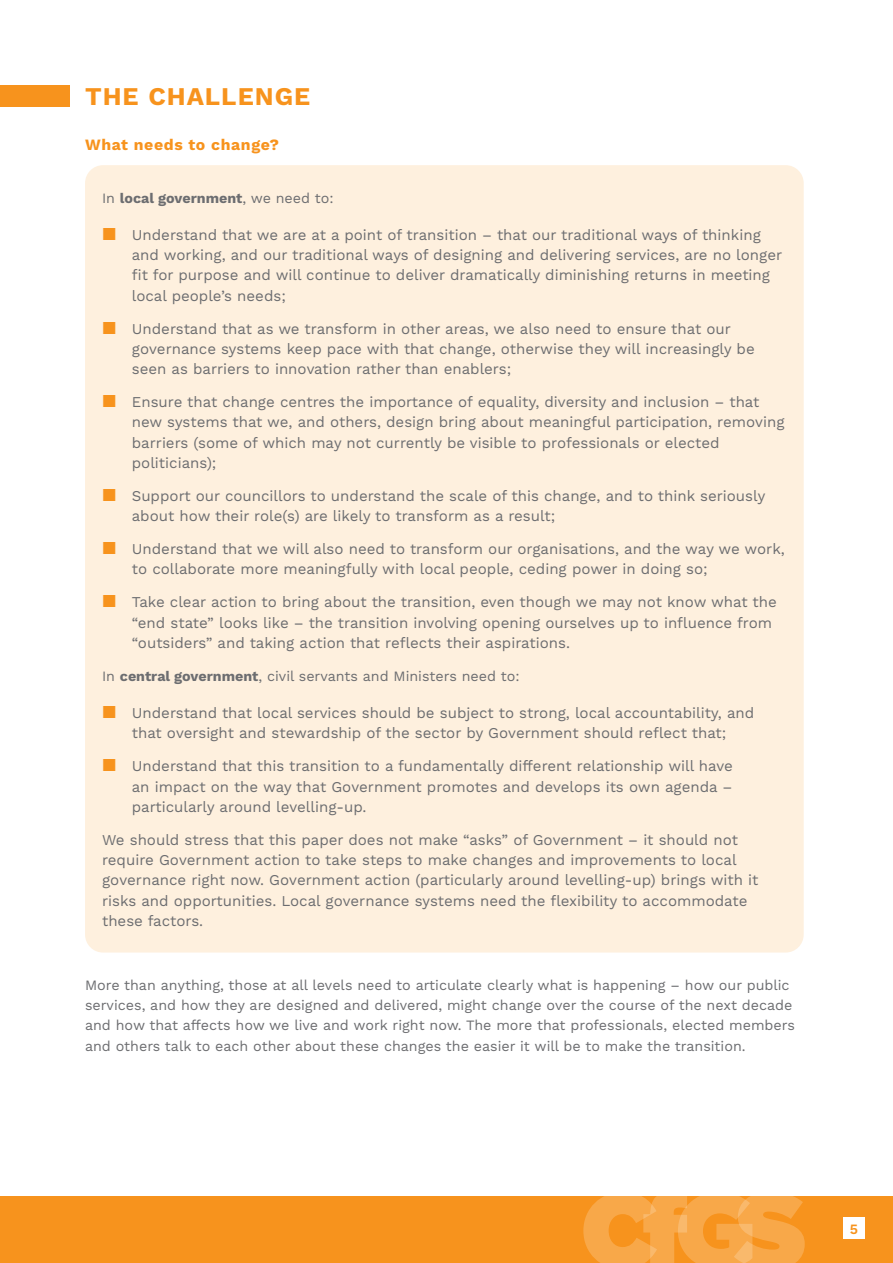
<style>
.page{position:relative;width:893px;height:1263px;background:#fff}
.page>*{position:absolute;margin:0;border:0;box-sizing:border-box;transform-origin:0 0}
.t1{font:700 25.5px "Work Sans";letter-spacing:.04em;color:#f7931d}
.t2{font:700 15.75px "Work Sans";letter-spacing:.04em;color:#f7931d}
.t3{font:15px/20.2px "Work Sans";color:#6c6d70}
.t4{font:14.25px/20.2px "Work Sans";color:#6c6d70}
.t5{font:700 14.25px "Work Sans";color:#6c6d70}
.t6{font:600 14.25px "Work Sans";color:#f7931d}
.s1{font-weight:400}
.s2{font-size:24px;color:#f7931d}
.s3{font-weight:700}
</style>
<div class="page">
<div style="left:0;top:1196px;width:893px;height:67px;background:#f7931d"></div>
<div style="left:844px;top:1218px;width:21px;height:21px;background:#fff"></div>
<svg style="left:583px;top:1196px;width:222px;height:67px"></svg>
<div style="left:0;top:85px;width:69px;height:21px;background:#f7931d"></div>
<div style="left:85px;top:165px;width:719px;height:787px;background:#fef0de;border-radius:18px"></div>
<h1 class="t1" style="left:85px;top:82px;width:227px">THE CHALLENGE</h1>
<p class="t2" style="left:85px;top:135px;width:196px">What needs to change?</p>
<p class="t5" style="left:102px;top:189px;width:233px"><span class="s1">In</span> local government<span class="s1">, we need to:</span></p>
<p class="t3" style="left:132px;top:225px;width:652px;text-indent:-30px"><span class="s2">▪</span> Understand that we are at a point of transition – that our traditional ways of thinking and working, and our traditional ways of designing and delivering services, are no longer fit for purpose and will continue to deliver dramatically diminishing returns in meeting local people’s needs;</p>
<p class="t3" style="left:132px;top:319px;width:624px;text-indent:-30px"><span class="s2">▪</span> Understand that as we transform in other areas, we also need to ensure that our governance systems keep pace with that change, otherwise they will increasingly be seen as barriers to innovation rather than enablers;</p>
<p class="t3" style="left:132px;top:393px;width:654px;text-indent:-30px"><span class="s2">▪</span> Ensure that change centres the importance of equality, diversity and inclusion – that new systems that we, and others, design bring about meaningful participation, removing barriers (some of which may not currently be visible to professionals or elected politicians);</p>
<p class="t3" style="left:132px;top:486px;width:635px;text-indent:-30px"><span class="s2">▪</span> Support our councillors to understand the scale of this change, and to think seriously about how their role(s) are likely to transform as a result;</p>
<p class="t3" style="left:132px;top:540px;width:655px;text-indent:-30px"><span class="s2">▪</span> Understand that we will also need to transform our organisations, and the way we work, to collaborate more meaningfully with local people, ceding power in doing so;</p>
<p class="t3" style="left:132px;top:593px;width:646px;text-indent:-30px"><span class="s2">▪</span> Take clear action to bring about the transition, even though we may not know what the “end state” looks like – the transition involving opening ourselves up to influence from “outsiders” and taking action that reflects their aspirations.</p>
<p class="t4" style="left:102px;top:666px;width:419px">In <span class="s3">central government</span>, civil servants and Ministers need to:</p>
<p class="t3" style="left:102px;top:704px;width:654px;text-align:center"><span class="s2">▪</span> Understand that local services should be subject to strong, local accountability, and that oversight and stewardship of the sector by Government should reflect that;</p>
<p class="t3" style="left:132px;top:757px;width:603px;text-align:justify;text-indent:-30px"><span class="s2">▪</span> Understand that this transition to a fundamentally different relationship will have an impact on the way that Government promotes and develops its own agenda – particularly around levelling-up.</p>
<p class="t3" style="left:102px;top:830px;width:658px">We should stress that this paper does not make “asks” of Government – it should not require Government action to take steps to make changes and improvements to local governance right now. Government action (particularly around levelling-up) brings with it risks and opportunities. Local governance systems need the flexibility to accommodate these factors.</p>
<p class="t4" style="left:85px;top:975px;width:711px">More than anything, those at all levels need to articulate clearly what is happening – how our public services, and how they are designed and delivered, might change over the course of the next decade and how that affects how we live and work right now. The more that professionals, elected members and others talk to each other about these changes the easier it will be to make the transition.</p>
<p class="t6" style="left:850px;top:1221px;width:10px">5</p>
</div>
